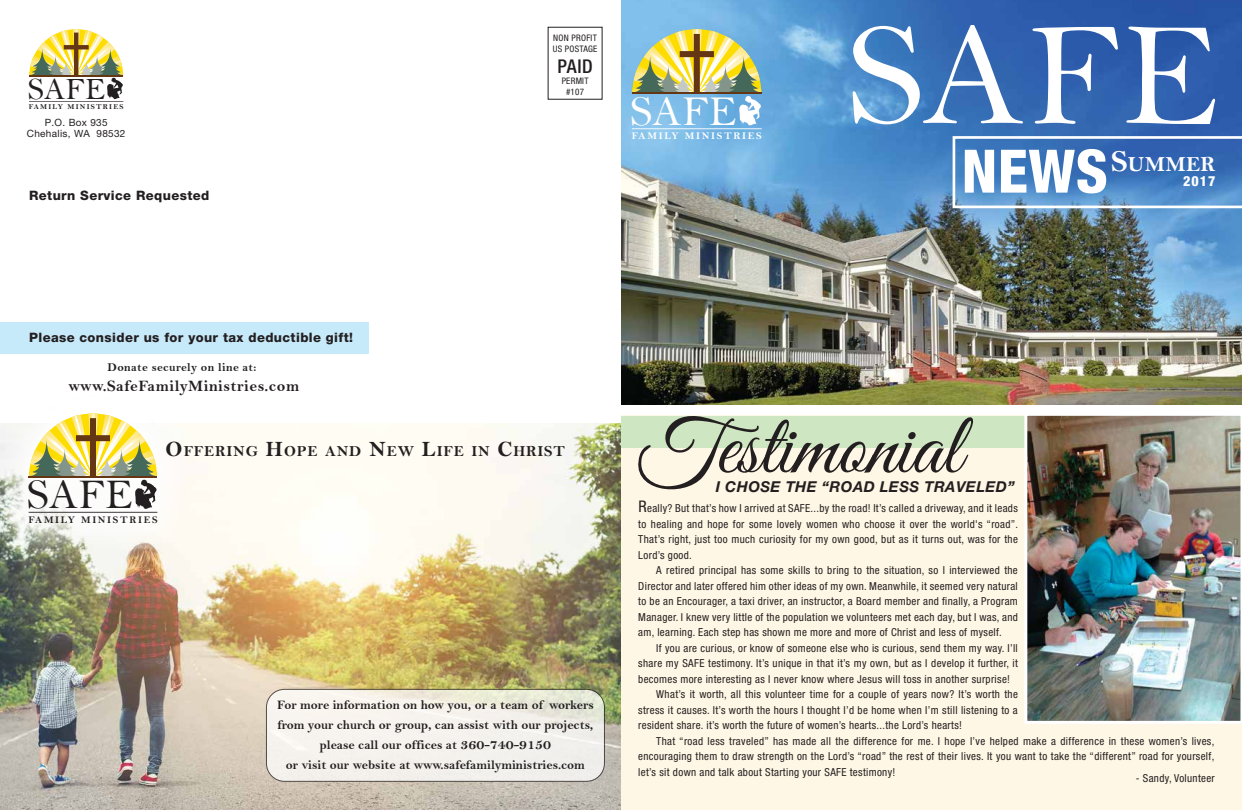
<style>
.page{position:relative;width:1242px;height:810px;background:#fff}
.page>*{position:absolute;margin:0;border:0;box-sizing:border-box;transform-origin:0 0}
.t1{font:150px "Bell";color:#fff}
.t2{font:88px "Great Vibes";color:#231f20}
.t3{font:800 condensed 60px "Helvetica Neue LT Pro";color:#fff}
.t4{font:42.9px "Bell";color:#fff}
.t5{font:42.6px "Bell";color:#231f20}
.t6{font:31.2px "Bell";color:#231f20}
.t7{font:21.7px "Bell MT Bold";letter-spacing:.02em;color:#fff}
.t8{font:500 condensed 19px "Helvetica Neue LT Pro";color:#231f20}
.t9{font:16px "Bell MT Bold";letter-spacing:.03em;color:#231f20}
.t10{font:15.4px "Bell MT Bold";letter-spacing:.05em;color:#231f20}
.t11{font:italic 700 15px "Helvetica Neue LT Pro";letter-spacing:.03em;color:#231f20}
.t12{font:800 condensed 14px "Helvetica Neue LT Pro";color:#fff}
.t13{font:13px/20px "Bell MT Bold";color:#231f20;text-align:center}
.t14{font:800 13px "Helvetica Neue LT Pro";letter-spacing:.03em;color:#231f20}
.t15{font:12px "Bell MT Bold";letter-spacing:.03em;color:#231f20}
.t16{font:condensed 11px/15.5px "Helvetica Neue LT Pro";letter-spacing:.03em;color:#231f20;text-align:justify}
.t17{font:10.2px "Bell MT Bold";letter-spacing:.165em;color:#231f20}
.t18{font:10.2px "Bell MT Bold";letter-spacing:.165em;color:#fff}
.t19{font:10px/11px "Helvetica Neue LT Pro";letter-spacing:.03em;color:#231f20;text-align:center}
.t20{font:condensed 9px/11px "Helvetica Neue LT Pro";letter-spacing:.03em;color:#231f20}
.t21{font:7.5px "Bell MT Bold";letter-spacing:.165em;color:#231f20}
.s1{font-size:30.7px}
.s2{font-size:22px}
.s3{font-size:15px}
.s4{font-size:16px}
</style>
<div class="page">
<img style="left:0;top:423px;width:621px;height:387px">
<div style="left:621px;top:415px;width:621px;height:395px;background:#fff7e5"></div>
<hr style="left:29px;top:101px;width:94px;height:1px;background:#231f20">
<svg style="left:29px;top:29px;width:95px;height:71px"></svg>
<div style="left:548px;top:27px;width:55px;height:73px;border:1px solid #231f20"></div>
<img style="left:0;top:423px;width:209px;height:151px">
<img style="left:9px;top:413px;width:169px;height:131px">
<hr style="left:29px;top:512px;width:128px;height:1px;background:#231f20">
<svg style="left:29px;top:414px;width:128px;height:97px"></svg>
<div style="left:0;top:322px;width:369px;height:32px;background:#c7eafb"></div>
<img style="left:621px;top:0;width:621px;height:405px">
<hr style="left:632px;top:128px;width:130px;height:1px;background:#fff">
<svg style="left:632px;top:29px;width:129px;height:98px;background:#a6bca1"></svg>
<svg style="left:953px;top:136px;width:289px;height:72px;background:#4f83c2"></svg>
<svg style="left:266px;top:689px;width:338px;height:92px;fill:#f4f1ed"></svg>
<div style="left:266px;top:689px;width:339px;height:93px;border:1px solid #231f20;border-radius:18px"></div>
<div style="left:621px;top:416px;width:409px;height:31px;background:#cee6c1"></div>
<img style="left:1024px;top:415px;width:218px;height:309px">
<h3 class="t6" style="left:28px;top:70px;width:79px">SAFE</h3>
<p class="t21" style="left:29px;top:102px;width:96px">FAMILY MINISTRIES</p>
<p class="t19" style="left:27px;top:117px;width:100px">P.O. Box 935<br>Chehalis, WA 98532</p>
<p class="t14" style="left:29px;top:188px;width:182px">Return Service Requested</p>
<p class="t20" style="left:553px;top:32px;width:46px">NON PROFIT<br>US POSTAGE</p>
<h3 class="t8" style="left:558px;top:54px;width:37px">PAID</h3>
<p class="t20" style="left:562px;top:75px;width:28px;text-align:center">PERMIT #107</p>
<h3 class="t4" style="left:630px;top:85px;width:108px">SAFE</h3>
<p class="t18" style="left:632px;top:130px;width:131px">FAMILY MINISTRIES</p>
<h1 class="t1" style="left:847px;top:-14px;width:375px">SAFE</h1>
<h3 class="t3" style="left:962px;top:134px;width:148px">NEWS</h3>
<h3 class="t7" style="left:1111px;top:151px;width:106px"><span class="s1">S</span>UMMER</h3>
<p class="t12" style="left:1183px;top:173px;width:34px">2017</p>
<p class="t14" style="left:29px;top:329px;width:325px">Please consider us for your tax deductible gift!</p>
<p class="t15" style="left:108px;top:360px;width:150px">Donate securely on line at:</p>
<h3 class="t9" style="left:68px;top:376px;width:232px">www.SafeFamilyMinistries.com</h3>
<h3 class="t10" style="left:166px;top:442px;width:401px"><span class="s2">O</span>FFERING <span class="s2">H</span>OPE AND <span class="s2">N</span>EW <span class="s2">L</span>IFE IN <span class="s2">C</span>HRIST</h3>
<h3 class="t5" style="left:27px;top:469px;width:107px">SAFE</h3>
<p class="t17" style="left:29px;top:513px;width:130px">FAMILY MINISTRIES</p>
<p class="t13" style="left:277px;top:695px;width:318px">For more information on how you, or a team of workers from your church or group, can assist with our projects, please call our offices at <span class="s3">360-740-9150<br></span>or visit our website at www.safefamilyministries.com</p>
<h2 class="t2" style="left:636px;top:398px;width:328px">Testimonial</h2>
<h3 class="t11" style="left:716px;top:478px;width:300px">I CHOSE THE “ROAD LESS TRAVELED”</h3>
<p class="t16" style="left:638px;top:500px;width:381px"><span class="s4">R</span>eally? But that’s how I arrived at SAFE...by the road! It’s called a driveway, and it leads to healing and hope for some lovely women who choose it over the world's “road”.<br>That’s right, just too much curiosity for my own good, but as it turns out, was for the Lord’s good.</p>
<p class="t16" style="left:638px;top:562px;width:381px;text-indent:18px">A retired principal has some skills to bring to the situation, so I interviewed the Director and later offered him other ideas of my own. Meanwhile, it seemed very natural to be an Encourager, a taxi driver, an instructor, a Board member and finally, a Program Manager. I knew very little of the population we volunteers met each day, but I was, and am, learning. Each step has shown me more and more of Christ and less of myself.</p>
<p class="t16" style="left:656px;top:640px;width:363px">If you are curious, or know of someone else who is curious, send them my way. I’ll</p>
<p class="t16" style="left:638px;top:655px;width:381px">share my SAFE testimony. It’s unique in that it’s my own, but as I develop it further, it</p>
<p class="t16" style="left:638px;top:671px;width:373px">becomes more interesting as I never know where Jesus will toss in another surprise!</p>
<p class="t16" style="left:656px;top:686px;width:363px">What’s it worth, all this volunteer time for a couple of years now? It’s worth the</p>
<p class="t16" style="left:638px;top:702px;width:381px">stress it causes. It’s worth the hours I thought I’d be home when I’m still listening to a</p>
<p class="t16" style="left:638px;top:717px;width:325px">resident share. it’s worth the future of women’s hearts...the Lord’s hearts!</p>
<p class="t16" style="left:656px;top:733px;width:560px">That “road less traveled” has made all the difference for me. I hope I’ve helped make a difference in these women’s lives,</p>
<p class="t16" style="left:638px;top:748px;width:578px">encouraging them to draw strength on the Lord’s “road” the rest of their lives. It you want to take the “different” road for yourself,</p>
<p class="t16" style="left:638px;top:764px;width:259px">let’s sit down and talk about Starting your SAFE testimony!</p>
<p class="t16" style="left:1136px;top:771px;width:81px">- Sandy, Volunteer</p>
</div>
